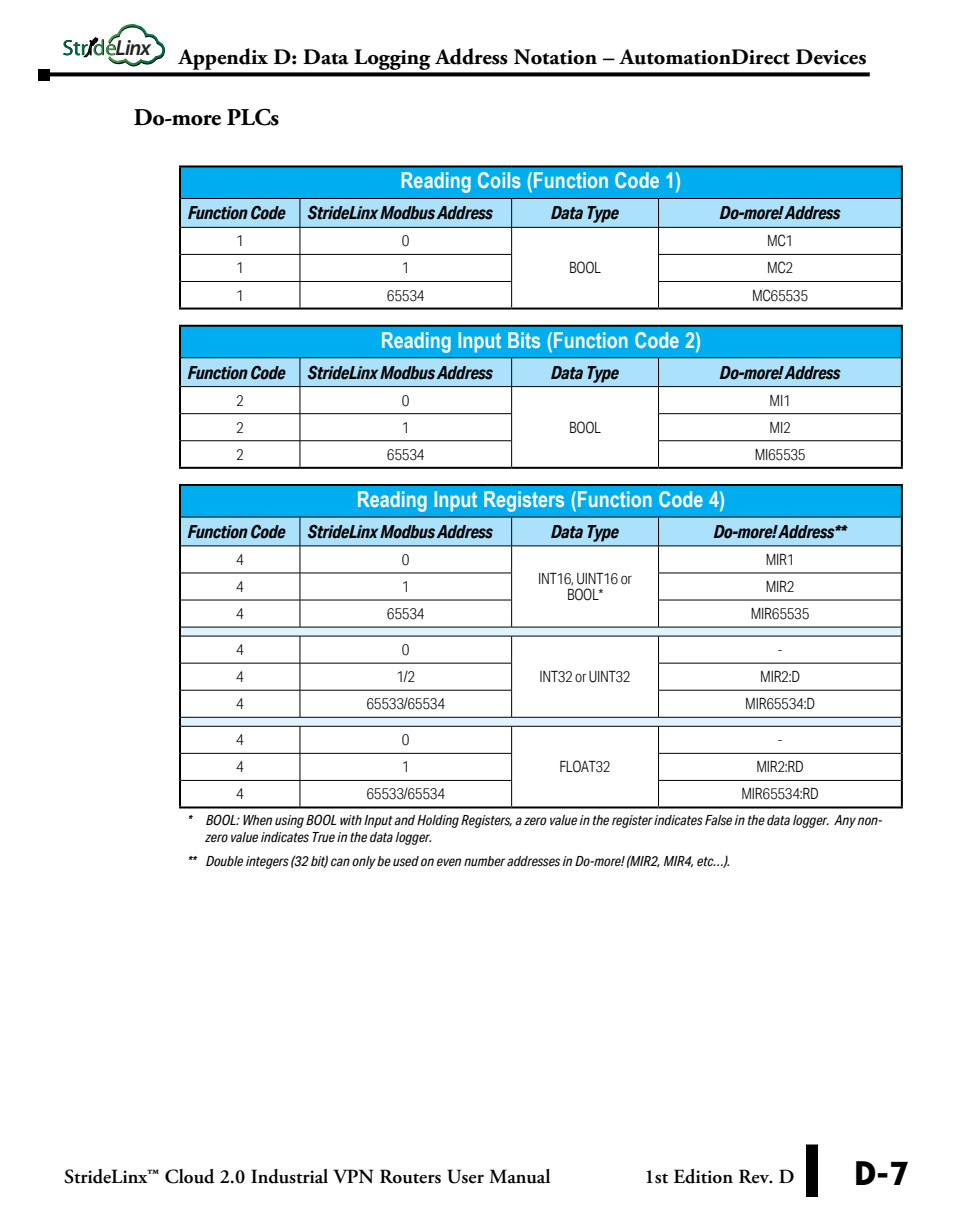
<style>
.page{position:relative;width:972px;height:1224px;background:#fff}
.page>*{position:absolute;margin:0;border:0;box-sizing:border-box;transform-origin:0 0}
.t1{font:700 40px "Bailey Sans ITC Com";color:#000}
.Subhead{font:700 24px "Adobe Garamond Pro";letter-spacing:-.02em;color:#000}
.Table_Titles{font:700 22px "Arial Narrow";color:#fff}
.t2{font:700 22px "Adobe Garamond Pro";color:#000}
.t3{font:italic 600 21.8px "Myriad Pro";color:#232020}
.t4{font:600 20px "Adobe Garamond Pro";color:#000}
.Table_Subhead{font:italic 700 18px "Aktiv Grotesk Cd";letter-spacing:-.02em;color:#000}
.Table_Body_center{font:300 15.6px/15.6px "Aktiv Grotesk Cd";letter-spacing:-.02em;color:#000;text-align:center}
.Take-note{font:italic 14px/16.8px "Aktiv Grotesk Cd";color:#000}
</style>
<div class="page">
<svg style="left:50px;top:72px;width:820px;height:4px;background:#1a1a1a"></svg>
<div style="left:806px;top:1144px;width:12px;height:53px;background:#000"></div>
<div style="left:38px;top:69px;width:12px;height:11px;background:#000"></div>
<svg style="left:63px;top:25px;width:102px;height:41px"></svg>
<div style="left:180px;top:166px;width:722px;height:32px;background:#00aeef"></div>
<hr style="left:179px;top:165px;width:121px;height:2px;background:#000">
<hr style="left:179px;top:167px;width:2px;height:31px;background:#000">
<hr style="left:300px;top:165px;width:212px;height:2px;background:#000">
<hr style="left:512px;top:165px;width:147px;height:2px;background:#000">
<hr style="left:659px;top:165px;width:244px;height:2px;background:#000">
<hr style="left:901px;top:167px;width:2px;height:31px;background:#000">
<hr style="left:179px;top:198px;width:2px;height:29px;background:#000">
<hr style="left:901px;top:198px;width:2px;height:29px;background:#000">
<hr style="left:179px;top:227px;width:2px;height:27px;background:#000">
<hr style="left:901px;top:227px;width:2px;height:27px;background:#000">
<hr style="left:179px;top:254px;width:2px;height:27px;background:#000">
<hr style="left:901px;top:254px;width:2px;height:27px;background:#000">
<hr style="left:179px;top:281px;width:2px;height:27px;background:#000">
<hr style="left:901px;top:281px;width:2px;height:27px;background:#000">
<hr style="left:179px;top:308px;width:121px;height:2px;background:#000">
<hr style="left:300px;top:308px;width:212px;height:2px;background:#000">
<hr style="left:512px;top:308px;width:147px;height:2px;background:#000">
<hr style="left:659px;top:308px;width:244px;height:2px;background:#000">
<svg style="left:180px;top:198px;width:722px;height:110px"></svg>
<div style="left:180px;top:326px;width:722px;height:32px;background:#00aeef"></div>
<hr style="left:179px;top:325px;width:121px;height:2px;background:#000">
<hr style="left:179px;top:327px;width:2px;height:31px;background:#000">
<hr style="left:300px;top:325px;width:212px;height:2px;background:#000">
<hr style="left:512px;top:325px;width:147px;height:2px;background:#000">
<hr style="left:659px;top:325px;width:244px;height:2px;background:#000">
<hr style="left:901px;top:327px;width:2px;height:31px;background:#000">
<hr style="left:179px;top:358px;width:2px;height:29px;background:#000">
<hr style="left:901px;top:358px;width:2px;height:29px;background:#000">
<hr style="left:179px;top:387px;width:2px;height:27px;background:#000">
<hr style="left:901px;top:387px;width:2px;height:27px;background:#000">
<hr style="left:179px;top:414px;width:2px;height:27px;background:#000">
<hr style="left:901px;top:414px;width:2px;height:27px;background:#000">
<hr style="left:179px;top:441px;width:2px;height:26px;background:#000">
<hr style="left:901px;top:441px;width:2px;height:26px;background:#000">
<hr style="left:179px;top:467px;width:121px;height:2px;background:#000">
<hr style="left:300px;top:467px;width:212px;height:2px;background:#000">
<hr style="left:512px;top:467px;width:147px;height:2px;background:#000">
<hr style="left:659px;top:467px;width:244px;height:2px;background:#000">
<hr style="left:181px;top:357px;width:119px;height:1px;background:#000">
<hr style="left:300px;top:357px;width:212px;height:1px;background:#000">
<hr style="left:512px;top:357px;width:147px;height:1px;background:#000">
<hr style="left:659px;top:357px;width:242px;height:1px;background:#000">
<svg style="left:180px;top:358px;width:722px;height:109px"></svg>
<div style="left:180px;top:485px;width:722px;height:32px;background:#00aeef"></div>
<hr style="left:179px;top:484px;width:121px;height:2px;background:#000">
<hr style="left:179px;top:486px;width:2px;height:31px;background:#000">
<hr style="left:300px;top:484px;width:212px;height:2px;background:#000">
<hr style="left:512px;top:484px;width:147px;height:2px;background:#000">
<hr style="left:659px;top:484px;width:244px;height:2px;background:#000">
<hr style="left:901px;top:486px;width:2px;height:31px;background:#000">
<hr style="left:179px;top:806px;width:121px;height:2px;background:#000">
<hr style="left:300px;top:806px;width:212px;height:2px;background:#000">
<hr style="left:512px;top:806px;width:147px;height:2px;background:#000">
<hr style="left:659px;top:806px;width:244px;height:2px;background:#000">
<svg style="left:179px;top:517px;width:724px;height:289px"></svg>
<h3 class="t3" style="left:116px;top:34px;width:37px">Linx</h3>
<h3 class="t2" style="left:179px;top:44px;width:689px">Appendix D: Data Logging Address Notation – AutomationDirect Devices</h3>
<p class="Subhead" style="left:134px;top:104px;width:147px">Do-more PLCs</p>
<p class="Table_Titles" style="left:401px;top:164px;width:282px">Reading Coils (Function Code 1)</p>
<p class="Table_Subhead" style="left:188px;top:202px;width:99px">Function Code</p>
<p class="Table_Subhead" style="left:308px;top:202px;width:186px">StrideLinx Modbus Address</p>
<p class="Table_Subhead" style="left:551px;top:202px;width:70px">Data Type</p>
<p class="Table_Subhead" style="left:720px;top:202px;width:122px">Do-more! Address</p>
<p class="Table_Body_center" style="left:236px;top:233px;width:9px">1</p>
<p class="Table_Body_center" style="left:402px;top:233px;width:9px">0</p>
<p class="Table_Body_center" style="left:569px;top:260px;width:33px">BOOL</p>
<p class="Table_Body_center" style="left:767px;top:233px;width:28px">MC1</p>
<p class="Table_Body_center" style="left:236px;top:260px;width:9px">1</p>
<p class="Table_Body_center" style="left:402px;top:260px;width:9px">1</p>
<p class="Table_Body_center" style="left:767px;top:260px;width:28px">MC2</p>
<p class="Table_Body_center" style="left:236px;top:287px;width:9px">1</p>
<p class="Table_Body_center" style="left:387px;top:287px;width:39px">65534</p>
<p class="Table_Body_center" style="left:752px;top:287px;width:58px">MC65535</p>
<p class="Table_Titles" style="left:381px;top:323px;width:322px">Reading Input Bits (Function Code 2)</p>
<p class="Table_Subhead" style="left:188px;top:361px;width:99px">Function Code</p>
<p class="Table_Subhead" style="left:308px;top:361px;width:186px">StrideLinx Modbus Address</p>
<p class="Table_Subhead" style="left:551px;top:361px;width:70px">Data Type</p>
<p class="Table_Subhead" style="left:720px;top:361px;width:122px">Do-more! Address</p>
<p class="Table_Body_center" style="left:236px;top:392px;width:9px">2</p>
<p class="Table_Body_center" style="left:402px;top:392px;width:9px">0</p>
<p class="Table_Body_center" style="left:569px;top:419px;width:33px">BOOL</p>
<p class="Table_Body_center" style="left:770px;top:392px;width:23px">MI1</p>
<p class="Table_Body_center" style="left:236px;top:419px;width:9px">2</p>
<p class="Table_Body_center" style="left:402px;top:419px;width:9px">1</p>
<p class="Table_Body_center" style="left:770px;top:419px;width:23px">MI2</p>
<p class="Table_Body_center" style="left:236px;top:446px;width:9px">2</p>
<p class="Table_Body_center" style="left:387px;top:446px;width:39px">65534</p>
<p class="Table_Body_center" style="left:755px;top:446px;width:53px">MI65535</p>
<p class="Table_Titles" style="left:357px;top:483px;width:370px">Reading Input Registers (Function Code 4)</p>
<p class="Table_Subhead" style="left:188px;top:520px;width:99px">Function Code</p>
<p class="Table_Subhead" style="left:308px;top:520px;width:186px">StrideLinx Modbus Address</p>
<p class="Table_Subhead" style="left:551px;top:520px;width:70px">Data Type</p>
<p class="Table_Subhead" style="left:714px;top:520px;width:134px">Do-more! Address**</p>
<p class="Table_Body_center" style="left:236px;top:552px;width:9px">4</p>
<p class="Table_Body_center" style="left:402px;top:552px;width:9px">0</p>
<p class="Table_Body_center" style="left:538px;top:571px;width:95px">INT16, UINT16 or<br>BOOL*</p>
<p class="Table_Body_center" style="left:766px;top:552px;width:30px">MIR1</p>
<p class="Table_Body_center" style="left:236px;top:579px;width:9px">4</p>
<p class="Table_Body_center" style="left:402px;top:579px;width:9px">1</p>
<p class="Table_Body_center" style="left:766px;top:579px;width:30px">MIR2</p>
<p class="Table_Body_center" style="left:236px;top:606px;width:9px">4</p>
<p class="Table_Body_center" style="left:387px;top:606px;width:39px">65534</p>
<p class="Table_Body_center" style="left:751px;top:606px;width:60px">MIR65535</p>
<p class="Table_Body_center" style="left:236px;top:642px;width:9px">4</p>
<p class="Table_Body_center" style="left:402px;top:642px;width:9px">0</p>
<p class="Table_Body_center" style="left:539px;top:669px;width:93px">INT32 or UINT32</p>
<p class="Table_Body_center" style="left:778px;top:642px;width:6px">-</p>
<p class="Table_Body_center" style="left:236px;top:669px;width:9px">4</p>
<p class="Table_Body_center" style="left:396px;top:669px;width:20px">1/2</p>
<p class="Table_Body_center" style="left:760px;top:669px;width:41px">MIR2:D</p>
<p class="Table_Body_center" style="left:236px;top:696px;width:9px">4</p>
<p class="Table_Body_center" style="left:366px;top:696px;width:80px">65533/65534</p>
<p class="Table_Body_center" style="left:745px;top:696px;width:71px">MIR65534:D</p>
<p class="Table_Body_center" style="left:236px;top:732px;width:9px">4</p>
<p class="Table_Body_center" style="left:402px;top:732px;width:9px">0</p>
<p class="Table_Body_center" style="left:559px;top:759px;width:53px">FLOAT32</p>
<p class="Table_Body_center" style="left:778px;top:732px;width:6px">-</p>
<p class="Table_Body_center" style="left:236px;top:759px;width:9px">4</p>
<p class="Table_Body_center" style="left:402px;top:759px;width:9px">1</p>
<p class="Table_Body_center" style="left:756px;top:759px;width:49px">MIR2:RD</p>
<p class="Table_Body_center" style="left:236px;top:786px;width:9px">4</p>
<p class="Table_Body_center" style="left:366px;top:786px;width:80px">65533/65534</p>
<p class="Table_Body_center" style="left:741px;top:786px;width:79px">MIR65534:RD</p>
<p class="Take-note" style="left:206px;top:812px;width:678px;text-indent:-18px">* BOOL: When using BOOL with Input and Holding Registers, a zero value in the register indicates False in the data logger. Any non&shy;zero value indicates True in the data logger.</p>
<p class="Take-note" style="left:188px;top:853px;width:544px">** Double integers (32 bit) can only be used on even number addresses in Do-more! (MIR2, MIR4, etc…).</p>
<h3 class="t4" style="left:64px;top:1165px;width:488px">StrideLinx™ Cloud 2.0 Industrial VPN Routers User Manual</h3>
<h3 class="t4" style="left:645px;top:1165px;width:151px">1st Edition Rev. D</h3>
<h1 class="t1" style="left:853px;top:1150px;width:58px">D-7</h1>
</div>
